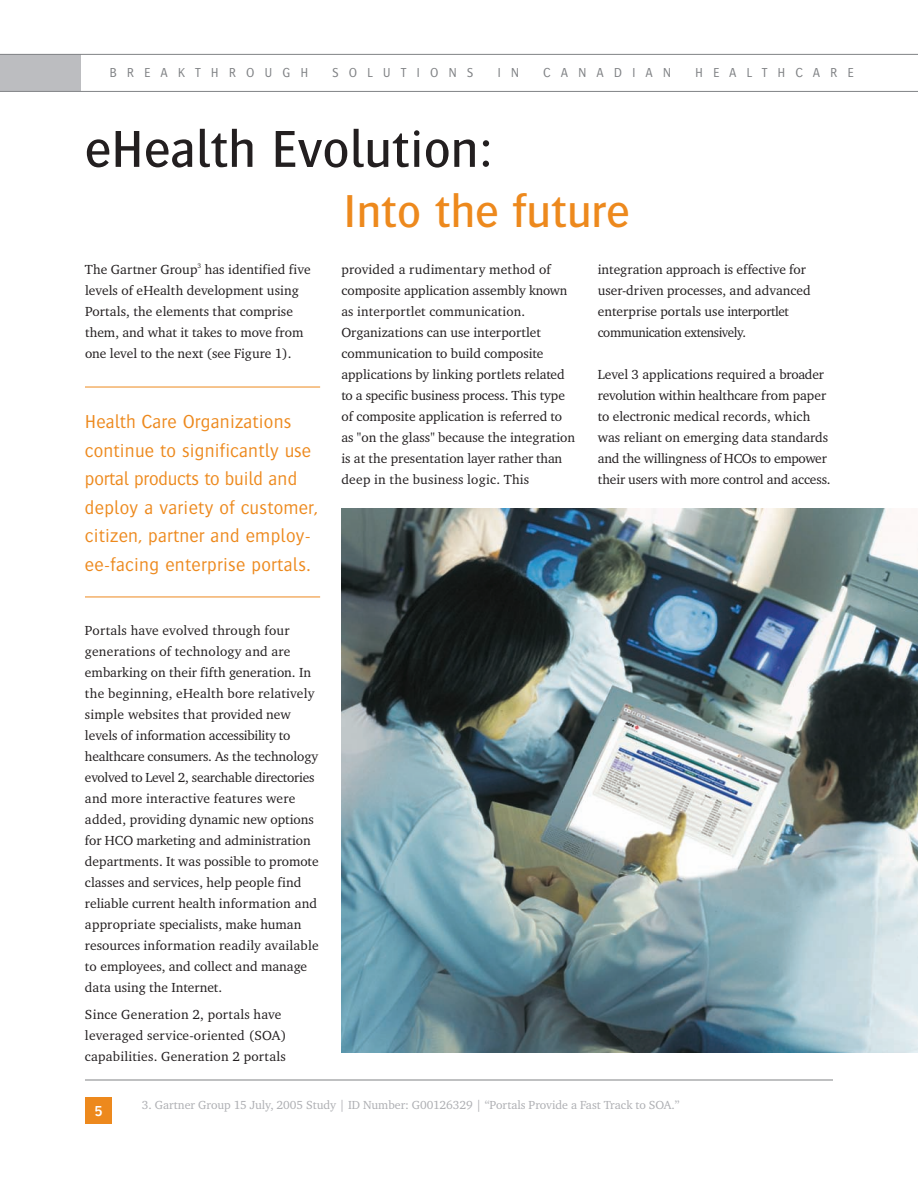
<style>
.page{position:relative;width:918px;height:1188px;background:#fff}
.page>*{position:absolute;margin:0;border:0;box-sizing:border-box;transform-origin:0 0}
.t1{font:500 54px "Bosis For Agfa";color:#231f20}
.t2{font:500 48px "Bosis For Agfa";color:#ed891d}
.t3{font:300 19.5px/28.5px "Bosis For Agfa";letter-spacing:.01em;color:#ed891d}
.t4{font:600 15px "Bosis For Agfa";color:#fff}
.t5{font:13.5px/21px "Charter ITC For Agfa";color:#231f20}
.t6{font:300 13.5px "Bosis For Agfa";letter-spacing:.74em;color:#808285}
.t7{font:12px "Charter ITC For Agfa";color:#aeafb3}
</style>
<div class="page">
<svg style="left:0;top:54px;width:918px;height:38px"></svg>
<div style="left:85px;top:1097px;width:27px;height:27px;background:#ed891d"></div>
<hr style="left:85px;top:1080px;width:748px;height:1px;background:#808285">
<img style="left:341px;top:509px;width:577px;height:544px">
<hr style="left:85px;top:387px;width:235px;height:1px;background:#ed891d">
<hr style="left:85px;top:597px;width:235px;height:1px;background:#ed891d">
<p class="t6" style="left:109px;top:65px;width:200px">BREAKTHROUGH</p>
<p class="t6" style="left:332px;top:65px;width:143px">SOLUTIONS</p>
<p class="t6" style="left:497px;top:65px;width:24px">I N</p>
<p class="t6" style="left:543px;top:65px;width:130px">CANADIAN</p>
<p class="t6" style="left:695px;top:65px;width:160px">HEALTHCARE</p>
<h1 class="t1" style="left:85px;top:129px;width:408px">eHealth Evolution:</h1>
<h2 class="t2" style="left:343px;top:193px;width:288px">Into the future</h2>
<p class="t5" style="left:85px;top:258px;width:227px">The Gartner Group<sup>3</sup> has identified five levels of eHealth development using Portals, the elements that comprise them, and what it takes to move from one level to the next (see Figure 1).</p>
<h3 class="t3" style="left:85px;top:407px;width:234px">Health Care Organizations continue to significantly use portal products to build and deploy a variety of customer, citizen, partner and employ&shy;ee-facing enterprise portals.</h3>
<p class="t5" style="left:85px;top:620px;width:235px">Portals have evolved through four generations of technology and are embarking on their fifth generation. In the beginning, eHealth bore relatively simple websites that provided new levels of information accessibility to healthcare consumers. As the technology evolved to Level 2, searchable directories and more interactive features were added, providing dynamic new options for HCO marketing and administration departments. It was possible to promote classes and services, help people find reliable current health information and appropriate specialists, make human resources information readily available to employees, and collect and manage data using the Internet.</p>
<p class="t5" style="left:85px;top:1004px;width:203px">Since Generation 2, portals have leveraged service-oriented (SOA) capabilities. Generation 2 portals</p>
<p class="t5" style="left:341px;top:259px;width:235px">provided a rudimentary method of composite application assembly known as interportlet communication.<br>Organizations can use interportlet communication to build composite applications by linking portlets related to a specific business process. This type of composite application is referred to as "on the glass" because the integration is at the presentation layer rather than deep in the business logic. This</p>
<p class="t5" style="left:598px;top:258px;width:214px">integration approach is effective for user-driven processes, and advanced enterprise portals use interportlet communication extensively.</p>
<p class="t5" style="left:598px;top:363px;width:234px">Level 3 applications required a broader revolution within healthcare from paper to electronic medical records, which was reliant on emerging data standards and the willingness of HCOs to empower their users with more control and access.</p>
<p class="t4" style="left:94px;top:1102px;width:10px">5</p>
<p class="t7" style="left:142px;top:1098px;width:539px">3. Gartner Group 15 July, 2005 Study | ID Number: G00126329 | “Portals Provide a Fast Track to SOA.”</p>
</div>
